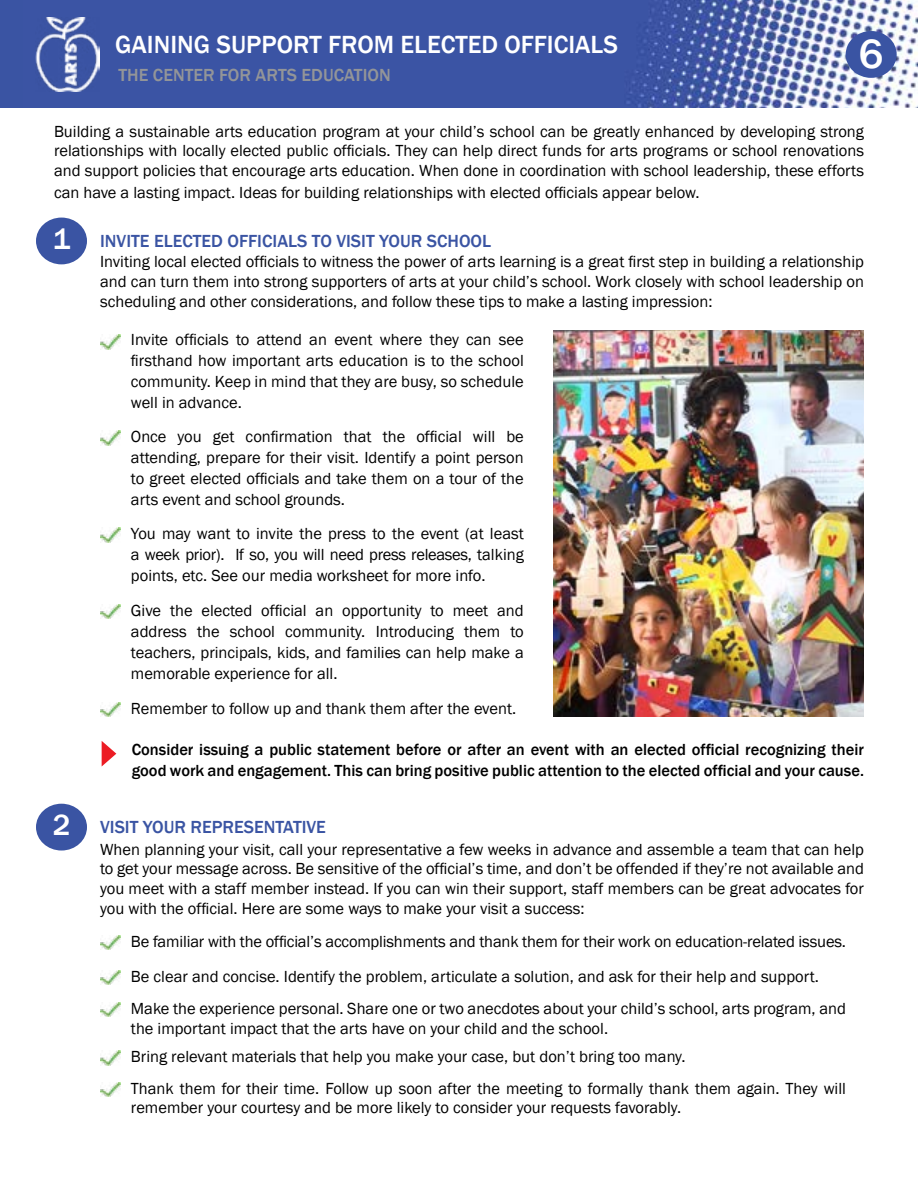
<style>
.page{position:relative;width:918px;height:1188px;background:#fff}
.page>*{position:absolute;margin:0;border:0;box-sizing:border-box;transform-origin:0 0}
.t1{font:500 42px "Franklin Gothic";color:#fff}
.t2{font:500 25.5px "Franklin Gothic";color:#fff}
.t3{font:500 18px "Franklin Gothic";color:#3a54a3}
.t4{font:500 18px "Franklin Gothic";color:#939598}
.t5{font:16.5px/21px "Franklin Gothic";color:#000;text-align:justify}
.t6{font:500 16.5px/21px "Franklin Gothic";color:#000}
.s1{font-size:30px;color:#fff}
</style>
<div class="page">
<img style="left:23px;top:0;width:895px;height:108px">
<img style="left:36px;top:18px;width:64px;height:74px">
<div style="left:846px;top:31px;width:51px;height:47px;background:#3a54a3;border-radius:50%"></div>
<div style="left:36px;top:218px;width:51px;height:46px;background:#3a54a3;border-radius:50%"></div>
<div style="left:36px;top:804px;width:51px;height:47px;background:#3a54a3;border-radius:50%"></div>
<svg style="left:102px;top:741px;width:14px;height:25px"></svg>
<img style="left:553px;top:330px;width:311px;height:386px">
<img style="left:100px;top:335px;width:21px;height:14px">
<img style="left:100px;top:604px;width:21px;height:15px">
<img style="left:100px;top:430px;width:21px;height:15px">
<img style="left:100px;top:528px;width:21px;height:14px">
<img style="left:100px;top:702px;width:21px;height:15px">
<img style="left:100px;top:935px;width:21px;height:15px">
<img style="left:100px;top:1051px;width:21px;height:14px">
<img style="left:100px;top:970px;width:21px;height:15px">
<img style="left:100px;top:1002px;width:21px;height:15px">
<img style="left:100px;top:1082px;width:21px;height:15px">
<div style="left:0;top:0;width:23px;height:108px;background:#3a54a3"></div>
<h2 class="t2" style="left:115px;top:29px;width:504px">GAINING SUPPORT FROM ELECTED OFFICIALS</h2>
<p class="t4" style="left:119px;top:64px;width:274px">THE CENTER FOR ARTS EDUCATION</p>
<h1 class="t1" style="left:859px;top:28px;width:26px">6</h1>
<p class="t5" style="left:54px;top:122px;width:812px;line-height:19.8px">Building a sustainable arts education program at your child’s school can be greatly enhanced by developing strong relationships with locally elected public officials. They can help direct funds for arts programs or school renovations and support policies that encourage arts education. When done in coordination with school leadership, these efforts</p>
<p class="t5" style="left:54px;top:182px;width:647px">can have a lasting impact. Ideas for building relationships with elected officials appear below.</p>
<p class="t3" style="left:53px;top:229px;width:440px"><span class="s1">1</span> INVITE ELECTED OFFICIALS TO VISIT YOUR SCHOOL</p>
<p class="t5" style="left:100px;top:252px;width:765px;line-height:19.8px">Inviting local elected officials to witness the power of arts learning is a great first step in building a relationship and can turn them into strong supporters of arts at your child’s school. Work closely with school leadership on scheduling and other considerations, and follow these tips to make a lasting impression:</p>
<p class="t5" style="left:131px;top:329px;width:394px">Invite officials to attend an event where they can see firsthand how important arts education is to the school community. Keep in mind that they are busy, so schedule well in advance.</p>
<p class="t5" style="left:131px;top:427px;width:394px">Once you get confirmation that the official will be attending, prepare for their visit. Identify a point person to greet elected officials and take them on a tour of the arts event and school grounds.</p>
<p class="t5" style="left:131px;top:524px;width:394px">You may want to invite the press to the event (at least a week prior). If so, you will need press releases, talking points, etc. See our media worksheet for more info.</p>
<p class="t5" style="left:131px;top:600px;width:394px">Give the elected official an opportunity to meet and address the school community. Introducing them to teachers, principals, kids, and families can help make a memorable experience for all.</p>
<p class="t5" style="left:131px;top:698px;width:387px">Remember to follow up and thank them after the event.</p>
<p class="t6" style="left:132px;top:740px;width:734px">Consider issuing a public statement before or after an event with an elected official recognizing their good work and engagement. This can bring positive public attention to the elected official and your cause.</p>
<p class="t3" style="left:53px;top:816px;width:275px"><span class="s1">2</span> VISIT YOUR REPRESENTATIVE</p>
<p class="t5" style="left:100px;top:840px;width:765px;line-height:19.8px">When planning your visit, call your representative a few weeks in advance and assemble a team that can help to get your message across. Be sensitive of the official’s time, and don’t be offended if they’re not available and you meet with a staff member instead. If you can win their support, staff members can be great advocates for you with the official. Here are some ways to make your visit a success:</p>
<p class="t5" style="left:131px;top:924px;width:717px;line-height:35.1px">Be familiar with the official’s accomplishments and thank them for their work on education-related issues.<br>Be clear and concise. Identify the problem, articulate a solution, and ask for their help and support.</p>
<p class="t5" style="left:131px;top:999px;width:717px;line-height:19.8px">Make the experience personal. Share one or two anecdotes about your child’s school, arts program, and the important impact that the arts have on your child and the school.</p>
<p class="t5" style="left:131px;top:1042px;width:717px;line-height:31.2px">Bring relevant materials that help you make your case, but don’t bring too many.<br>Thank them for their time. Follow up soon after the meeting to formally thank them again. They will</p>
<p class="t5" style="left:131px;top:1098px;width:552px">remember your courtesy and be more likely to consider your requests favorably.</p>
</div>
